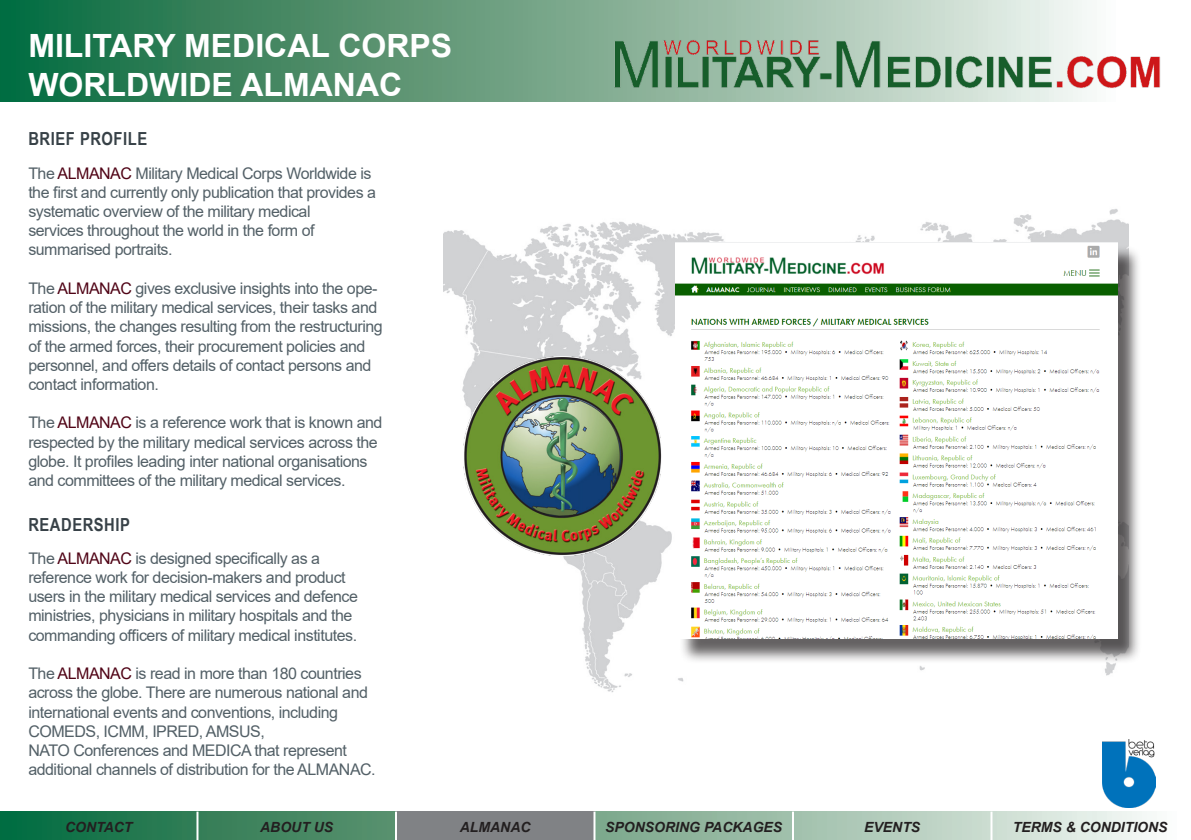
<style>
.page{position:relative;width:1191px;height:840px;background:#fff}
.page>*{position:absolute;margin:0;border:0;box-sizing:border-box;transform-origin:0 0}
.t1{font:700 32px "Arial";color:#fff}
.t2{font:700 18px "Arial Narrow";letter-spacing:.03em;color:#374147}
.t3{font:16px/19.2px "Arial";letter-spacing:-.03em;color:#536067}
.t4{font:italic 700 14px "Arial";color:#231f20}
.s1{color:#500416}
</style>
<div class="page">
<div style="left:0;top:0;width:1190px;height:101px;background:linear-gradient(to right,#066334,#fffefc)"></div>
<img style="left:612px;top:37px;width:550px;height:55px">
<img style="left:1102px;top:739px;width:53px;height:67px">
<svg style="left:0;top:811px;width:1147px;height:28px"></svg>
<img style="left:443px;top:209px;width:685px;height:484px">
<img style="left:463px;top:356px;width:198px;height:198px">
<div style="left:396px;top:811px;width:198px;height:28px;background:#808285"></div>
<hr style="left:990px;top:811px;width:2px;height:28px;background:#fff">
<hr style="left:792px;top:811px;width:2px;height:28px;background:#fff">
<hr style="left:593px;top:811px;width:2px;height:28px;background:#fff">
<hr style="left:395px;top:811px;width:2px;height:28px;background:#fff">
<hr style="left:196px;top:811px;width:2px;height:28px;background:#fff">
<div style="left:679px;top:245px;width:463px;height:418px;background:#231f20;opacity:.7"></div>
<img style="left:676px;top:242px;width:441px;height:396px">
<p class="t1" style="left:28px;top:23px;width:425px">MILITARY MEDICAL CORPS</p>
<p class="t1" style="left:28px;top:62px;width:375px">WORLDWIDE ALMANAC</p>
<p class="t2" style="left:28px;top:125px;width:120px">BRIEF PROFILE</p>
<p class="t3" style="left:28px;top:163px;width:349px">The <span class="s1">ALMANAC</span> Military Medical Corps Worldwide is the first and currently only publication that provides a systematic overview of the military medical</p>
<p class="t3" style="left:28px;top:221px;width:288px">services throughout the world in the form of summarised portraits.</p>
<p class="t3" style="left:28px;top:278px;width:356px">The <span class="s1">ALMANAC</span> gives exclusive insights into the ope&shy;ration of the military medical services, their tasks and missions, the changes resulting from the restructuring</p>
<p class="t3" style="left:28px;top:336px;width:344px">of the armed forces, their procurement policies and personnel, and offers details of contact persons and contact information.</p>
<p class="t3" style="left:28px;top:413px;width:356px">The <span class="s1">ALMANAC</span> is a reference work that is known and respected by the military medical services across the globe. It profiles leading inter national organisations and committees of the military medical services.</p>
<p class="t2" style="left:28px;top:510px;width:103px">READERSHIP</p>
<p class="t3" style="left:28px;top:548px;width:331px">The <span class="s1">ALMANAC</span> is designed specifically as a reference work for decision-makers and product users in the military medical services and defence</p>
<p class="t3" style="left:28px;top:605px;width:330px">ministries, physicians in military hospitals and the commanding officers of military medical institutes.</p>
<p class="t3" style="left:28px;top:663px;width:349px">The <span class="s1">ALMANAC</span> is read in more than 180 countries across the globe. There are numerous national and international events and conventions, including COMEDS, ICMM, IPRED, AMSUS,<br>NATO Conferences and MEDICA that represent additional channels of distribution for the ALMANAC.</p>
<p class="t4" style="left:65px;top:816px;width:69px">CONTACT</p>
<p class="t4" style="left:260px;top:816px;width:75px">ABOUT US</p>
<p class="t4" style="left:460px;top:816px;width:72px">ALMANAC</p>
<p class="t4" style="left:605px;top:816px;width:179px">SPONSORING PACKAGES</p>
<p class="t4" style="left:864px;top:816px;width:58px">EVENTS</p>
<p class="t4" style="left:1012px;top:816px;width:156px">TERMS &amp; CONDITIONS</p>
</div>
